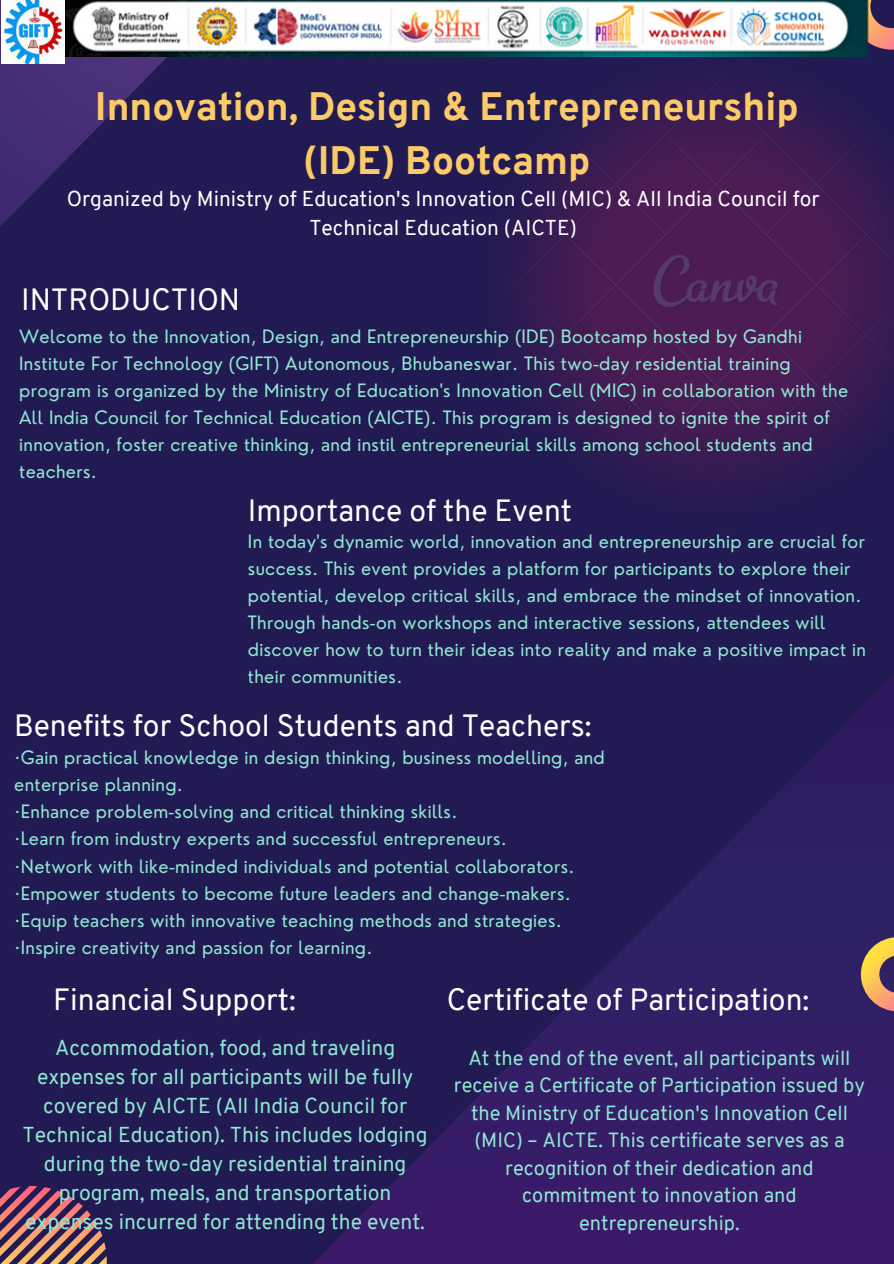
<style>
.page{position:relative;width:894px;height:1264px;background:#fff}
.page>*{position:absolute;margin:0;border:0;box-sizing:border-box;transform-origin:0 0}
.t1{font:800 38.7px/53.6px "Overpass";color:#fbca69;text-align:center}
.t2{font:30px "Overpass";color:#fff}
.t3{font:21.15px/29px "Overpass";color:#90e7d3;text-align:center}
.t4{font:21px/29.2px "Overpass";color:#fff;text-align:center}
.t5{font:19.95px/27.5px "Overpass";color:#90e7d3;text-align:center}
.t6{font:18px/27px "Nourd";letter-spacing:.02em;color:#90e7d3}
</style>
<div class="page">
<div style="left:0;top:0;width:893px;height:1263px;background:#221a52"></div>
<svg style="left:314px;top:676px;width:579px;height:587px"></svg>
<img style="left:511px;top:49px;width:382px;height:442px">
<svg style="left:0;top:0;width:167px;height:226px"></svg>
<svg style="left:871px;top:0;width:22px;height:49px"></svg>
<svg style="left:860px;top:937px;width:33px;height:74px;background:#a7815b"></svg>
<svg style="left:0;top:1186px;width:107px;height:77px"></svg>
<img style="left:64px;top:0;width:807px;height:57px">
<img style="left:1px;top:0;width:63px;height:63px">
<p class="t1" style="left:95px;top:83px;width:705px">Innovation, Design &amp; Entrepreneurship (IDE) Bootcamp</p>
<p class="t4" style="left:67px;top:186px;width:754px">Organized by Ministry of Education's Innovation Cell (MIC) &amp; All India Council for<br>Technical Education (AICTE)</p>
<p class="t2" style="left:21px;top:288px;width:220px">INTRODUCTION</p>
<p class="t6" style="left:19px;top:322px;width:830px">Welcome to the Innovation, Design, and Entrepreneurship (IDE) Bootcamp hosted by Gandhi Institute For Technology (GIFT) Autonomous, Bhubaneswar. This two-day residential training program is organized by the Ministry of Education's Innovation Cell (MIC) in collaboration with the All India Council for Technical Education (AICTE). This program is designed to ignite the spirit of innovation, foster creative thinking, and instil entrepreneurial skills among school students and teachers.</p>
<h3 class="t2" style="left:248px;top:499px;width:325px">Importance of the Event</h3>
<p class="t6" style="left:248px;top:527px;width:619px">In today's dynamic world, innovation and entrepreneurship are crucial for success. This event provides a platform for participants to explore their potential, develop critical skills, and embrace the mindset of innovation.<br>Through hands-on workshops and interactive sessions, attendees will discover how to turn their ideas into reality and make a positive impact in their communities.</p>
<p class="t2" style="left:14px;top:714px;width:579px">Benefits for School Students and Teachers:</p>
<p class="t6" style="left:14px;top:744px;width:592px">·Gain practical knowledge in design thinking, business modelling, and enterprise planning.</p>
<h1 class="t6" style="left:14px;top:798px;width:445px">·Enhance problem-solving and critical thinking skills.</h1>
<h4 class="t6" style="left:14px;top:825px;width:494px">·Learn from industry experts and successful entrepreneurs.</h4>
<h2 class="t6" style="left:14px;top:852px;width:562px">·Network with like-minded individuals and potential collaborators.</h2>
<p class="t6" style="left:14px;top:879px;width:558px">·Empower students to become future leaders and change-makers.</p>
<h3 class="t6" style="left:14px;top:906px;width:549px">·Equip teachers with innovative teaching methods and strategies.</h3>
<p class="t6" style="left:14px;top:933px;width:360px">·Inspire creativity and passion for learning.</p>
<p class="t2" style="left:53px;top:987px;width:244px">Financial Support:</p>
<p class="t3" style="left:23px;top:1035px;width:406px">Accommodation, food, and traveling expenses for all participants will be fully covered by AICTE (All India Council for Technical Education). This includes lodging during the two-day residential training program, meals, and transportation expenses incurred for attending the event.</p>
<h3 class="t2" style="left:446px;top:987px;width:364px">Certificate of Participation:</h3>
<h4 class="t5" style="left:454px;top:1045px;width:412px">At the end of the event, all participants will receive a Certificate of Participation issued by the Ministry of Education's Innovation Cell (MIC) – AICTE. This certificate serves as a recognition of their dedication and commitment to innovation and entrepreneurship.</h4>
</div>
